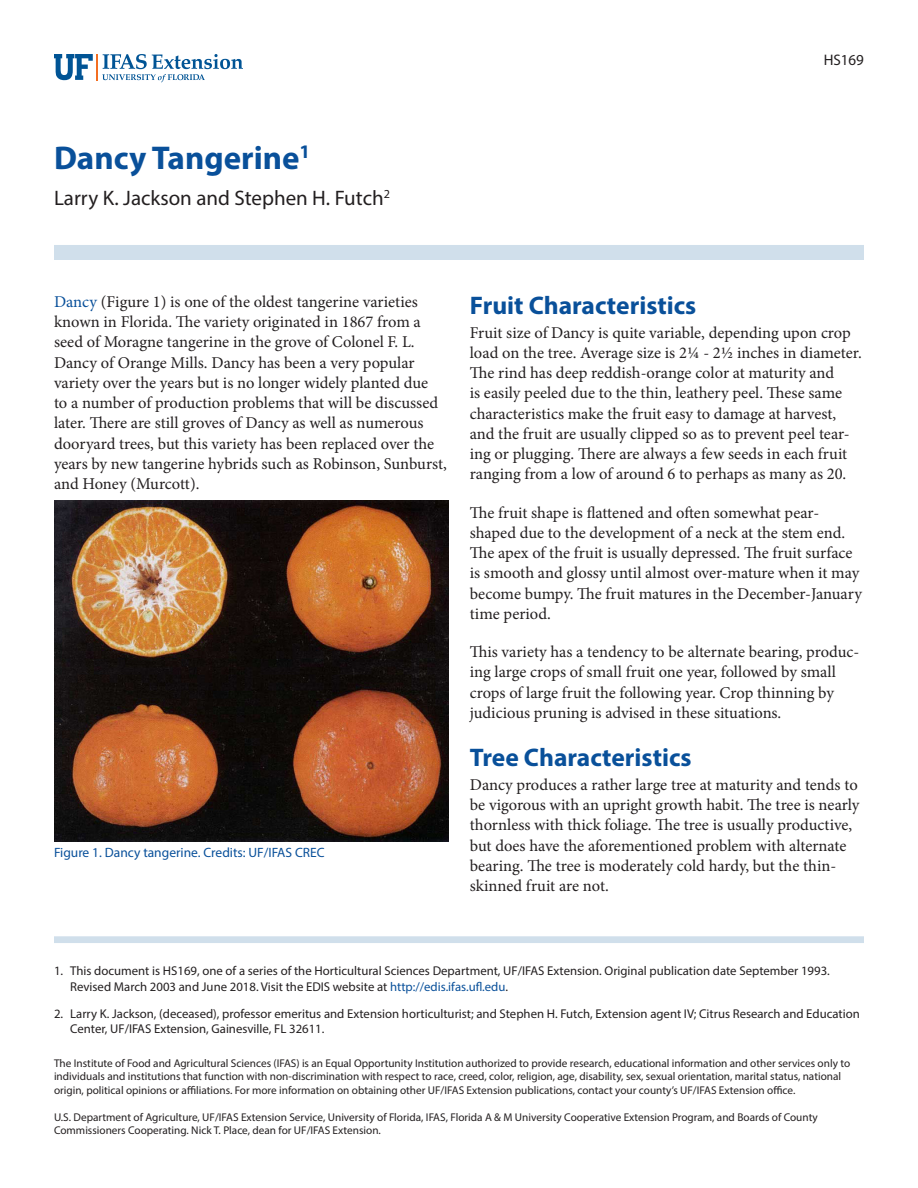
<style>
.page{position:relative;width:918px;height:1188px;background:#fff}
.page>*{position:absolute;margin:0;border:0;box-sizing:border-box;transform-origin:0 0}
.TitleRegular{font:700 33px "Myriad Pro";color:#09509a}
.SectionHeading0{font:700 25.5px "Myriad Pro";color:#09509a}
.Author{font:21px "Myriad Pro";color:#231f20}
.Paragraph{font:16.5px/20.2px "Minion Pro";letter-spacing:-.005em;color:#231f20}
.PubNumber{font:15.3px "Myriad Pro";color:#231f20}
.FigureCaption{font:13.5px "Myriad Pro";color:#09509a}
.t1{font:12.75px/15.3px "Myriad Pro";color:#231f20}
.Disclaimer{font:11.25px/13.5px "Myriad Pro";color:#231f20}
.s1{color:#09509a}
</style>
<div class="page">
<svg style="left:54px;top:54px;width:189px;height:28px"></svg>
<div style="left:54px;top:245px;width:810px;height:15px;background:#d0dfeb"></div>
<div style="left:54px;top:936px;width:810px;height:7px;background:#d0dfeb"></div>
<img style="left:54px;top:500px;width:394px;height:341px">
<p class="TitleRegular" style="left:54px;top:136px;width:258px">Dancy Tangerine<sup>1</sup></p>
<p class="Author" style="left:54px;top:185px;width:338px">Larry K. Jackson and Stephen H. Futch<sup>2</sup></p>
<p class="PubNumber" style="left:824px;top:51px;width:42px">HS169</p>
<p class="Paragraph" style="left:54px;top:292px;width:394px"><span class="s1">Dancy</span> (Figure 1) is one of the oldest tangerine varieties known in Florida. The variety originated in 1867 from a seed of Moragne tangerine in the grove of Colonel F. L.<br>Dancy of Orange Mills. Dancy has been a very popular variety over the years but is no longer widely planted due<br>to a number of production problems that will be discussed later. There are still groves of Dancy as well as numerous dooryard trees, but this variety has been replaced over the years by new tangerine hybrids such as Robinson, Sunburst, and Honey (Murcott).</p>
<p class="SectionHeading0" style="left:470px;top:289px;width:228px">Fruit Characteristics</p>
<p class="Paragraph" style="left:470px;top:322px;width:393px">Fruit size of Dancy is quite variable, depending upon crop load on the tree. Average size is 2¼ - 2½ inches in diameter.<br>The rind has deep reddish-orange color at maturity and<br>is easily peeled due to the thin, leathery peel. These same characteristics make the fruit easy to damage at harvest, and the fruit are usually clipped so as to prevent peel tear&shy;ing or plugging. There are always a few seeds in each fruit ranging from a low of around 6 to perhaps as many as 20.</p>
<p class="Paragraph" style="left:470px;top:502px;width:394px">The fruit shape is flattened and often somewhat pear&shy;shaped due to the development of a neck at the stem end.<br>The apex of the fruit is usually depressed. The fruit surface is smooth and glossy until almost over-mature when it may become bumpy. The fruit matures in the December-January time period.</p>
<p class="Paragraph" style="left:470px;top:642px;width:391px">This variety has a tendency to be alternate bearing, produc&shy;ing large crops of small fruit one year, followed by small crops of large fruit the following year. Crop thinning by judicious pruning is advised in these situations.</p>
<p class="SectionHeading0" style="left:470px;top:741px;width:223px">Tree Characteristics</p>
<p class="Paragraph" style="left:470px;top:775px;width:391px">Dancy produces a rather large tree at maturity and tends to be vigorous with an upright growth habit. The tree is nearly thornless with thick foliage. The tree is usually productive, but does have the aforementioned problem with alternate bearing. The tree is moderately cold hardy, but the thin&shy;skinned fruit are not.</p>
<p class="FigureCaption" style="left:54px;top:844px;width:272px">Figure 1. Dancy tangerine. Credits: UF/IFAS CREC</p>
<p class="t1" style="left:70px;top:963px;width:761px;text-indent:-16px">1. This document is HS169, one of a series of the Horticultural Sciences Department, UF/IFAS Extension. Original publication date September 1993.<br>Revised March 2003 and June 2018. Visit the EDIS website at <span class="s1">http://edis.ifas.ufl.edu</span>.</p>
<p class="t1" style="left:70px;top:1006px;width:791px;text-indent:-16px">2. Larry K. Jackson, (deceased), professor emeritus and Extension horticulturist; and Stephen H. Futch, Extension agent IV; Citrus Research and Education<br>Center, UF/IFAS Extension, Gainesville, FL 32611.</p>
<p class="Disclaimer" style="left:54px;top:1056px;width:798px">The Institute of Food and Agricultural Sciences (IFAS) is an Equal Opportunity Institution authorized to provide research, educational information and other services only to individuals and institutions that function with non-discrimination with respect to race, creed, color, religion, age, disability, sex, sexual orientation, marital status, national origin, political opinions or affiliations. For more information on obtaining other UF/IFAS Extension publications, contact your county’s UF/IFAS Extension office.</p>
<p class="Disclaimer" style="left:54px;top:1110px;width:765px">U.S. Department of Agriculture, UF/IFAS Extension Service, University of Florida, IFAS, Florida A &amp; M University Cooperative Extension Program, and Boards of County<br>Commissioners Cooperating. Nick T. Place, dean for UF/IFAS Extension.</p>
</div>
